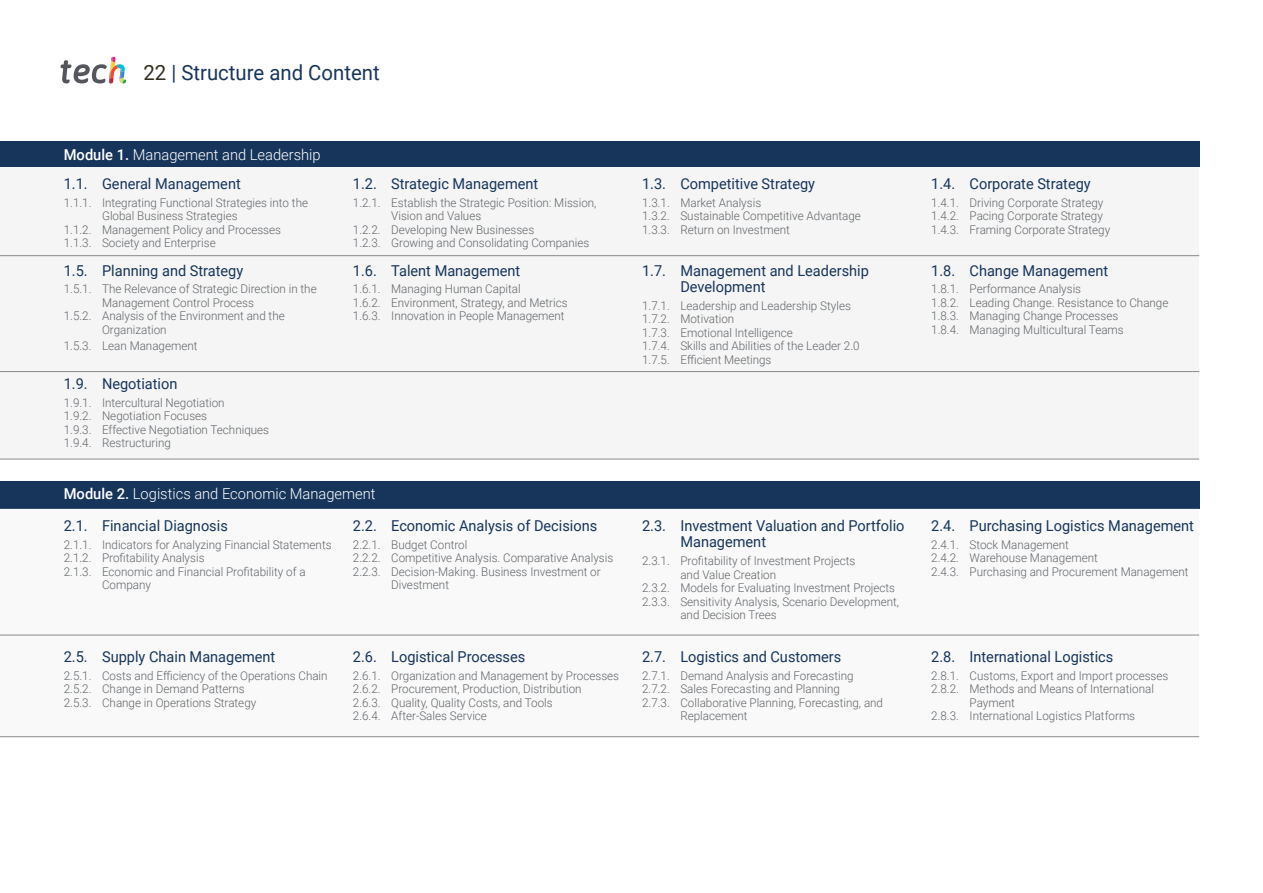
<style>
.page{position:relative;width:1263px;height:893px;background:#fff}
.page>*{position:absolute;margin:0;border:0;box-sizing:border-box;transform-origin:0 0}
.t1{font:21px "Roboto";color:#1a355c}
.t2{font:15px/16.5px "Roboto";color:#17355b}
.t3{font:300 15px "Roboto";color:#fff}
.t4{font:300 12px/13.5px "Roboto";color:#61646a}
.s1{color:#312e20}
.s2{font-weight:500}
</style>
<div class="page">
<svg style="left:61px;top:57px;width:65px;height:27px"></svg>
<div style="left:0;top:167px;width:1199px;height:292px;background:#f4f5f4"></div>
<div style="left:0;top:141px;width:1199px;height:26px;background:#17355b"></div>
<hr style="left:0;top:459px;width:1199px;height:1px;background:#878a8e">
<hr style="left:0;top:371px;width:1199px;height:1px;background:#878a8e">
<hr style="left:0;top:255px;width:1199px;height:1px;background:#878a8e">
<div style="left:0;top:481px;width:1199px;height:27px;background:#17355b"></div>
<div style="left:0;top:508px;width:1199px;height:228px;background:#f8f9f8"></div>
<hr style="left:0;top:736px;width:1199px;height:1px;background:#878a8e">
<hr style="left:0;top:635px;width:1199px;height:1px;background:#878a8e">
<h1 class="t1" style="left:144px;top:57px;width:238px"><span class="s1">22</span> | Structure and Content</h1>
<p class="t3" style="left:64px;top:144px;width:258px"><span class="s2">Module 1.</span> Management and Leadership</p>
<p class="t2" style="left:64px;top:175px;width:179px">1.1. General Management</p>
<p class="t4" style="left:64px;top:195px;width:246px">1.1.1. Integrating Functional Strategies into the</p>
<p class="t4" style="left:102px;top:209px;width:137px">Global Business Strategies</p>
<p class="t4" style="left:64px;top:222px;width:219px">1.1.2. Management Policy and Processes</p>
<p class="t4" style="left:64px;top:236px;width:153px">1.1.3. Society and Enterprise</p>
<p class="t2" style="left:64px;top:261px;width:181px">1.5. Planning and Strategy</p>
<p class="t4" style="left:64px;top:282px;width:254px">1.5.1. The Relevance of Strategic Direction in the</p>
<p class="t4" style="left:102px;top:295px;width:153px">Management Control Process</p>
<p class="t4" style="left:64px;top:309px;width:222px">1.5.2. Analysis of the Environment and the</p>
<p class="t4" style="left:102px;top:322px;width:66px">Organization</p>
<p class="t4" style="left:64px;top:339px;width:135px">1.5.3. Lean Management</p>
<p class="t2" style="left:64px;top:375px;width:115px">1.9. Negotiation</p>
<p class="t4" style="left:64px;top:395px;width:207px">1.9.1. Intercultural Negotiation<br>1.9.2. Negotiation Focuses<br>1.9.3. Effective Negotiation Techniques<br>1.9.4. Restructuring</p>
<p class="t2" style="left:353px;top:175px;width:187px">1.2. Strategic Management</p>
<p class="t4" style="left:353px;top:195px;width:245px">1.2.1. Establish the Strategic Position: Mission,</p>
<p class="t4" style="left:391px;top:209px;width:92px">Vision and Values</p>
<p class="t4" style="left:353px;top:222px;width:183px">1.2.2. Developing New Businesses</p>
<p class="t4" style="left:353px;top:236px;width:238px">1.2.3. Growing and Consolidating Companies</p>
<p class="t2" style="left:353px;top:261px;width:169px">1.6. Talent Management</p>
<p class="t4" style="left:353px;top:282px;width:216px">1.6.1. Managing Human Capital<br>1.6.2. Environment, Strategy, and Metrics<br>1.6.3. Innovation in People Management</p>
<p class="t3" style="left:64px;top:483px;width:313px"><span class="s2">Module 2.</span> Logistics and Economic Management</p>
<p class="t2" style="left:64px;top:517px;width:166px">2.1. Financial Diagnosis</p>
<p class="t4" style="left:64px;top:537px;width:269px">2.1.1. Indicators for Analyzing Financial Statements</p>
<p class="t4" style="left:64px;top:551px;width:142px">2.1.2. Profitability Analysis</p>
<p class="t4" style="left:64px;top:564px;width:243px">2.1.3. Economic and Financial Profitability of a</p>
<p class="t4" style="left:102px;top:578px;width:50px">Company</p>
<p class="t2" style="left:353px;top:517px;width:246px">2.2. Economic Analysis of Decisions</p>
<p class="t4" style="left:353px;top:537px;width:116px">2.2.1. Budget Control</p>
<p class="t4" style="left:353px;top:551px;width:262px">2.2.2. Competitive Analysis. Comparative Analysis</p>
<p class="t4" style="left:353px;top:564px;width:249px">2.2.3. Decision-Making. Business Investment or</p>
<p class="t4" style="left:391px;top:578px;width:59px">Divestment</p>
<p class="t2" style="left:64px;top:648px;width:213px">2.5. Supply Chain Management</p>
<p class="t4" style="left:64px;top:668px;width:265px">2.5.1. Costs and Efficiency of the Operations Chain<br>2.5.2. Change in Demand Patterns<br>2.5.3. Change in Operations Strategy</p>
<p class="t2" style="left:353px;top:648px;width:174px">2.6. Logistical Processes</p>
<p class="t4" style="left:353px;top:668px;width:268px">2.6.1. Organization and Management by Processes 2.6.2. Procurement, Production, Distribution<br>2.6.3. Quality, Quality Costs, and Tools<br>2.6.4. After-Sales Service</p>
<p class="t2" style="left:642px;top:175px;width:174px">1.3. Competitive Strategy</p>
<p class="t4" style="left:642px;top:195px;width:220px">1.3.1. Market Analysis<br>1.3.2. Sustainable Competitive Advantage<br>1.3.3. Return on Investment</p>
<p class="t2" style="left:680px;top:261px;width:190px;text-indent:-38px">1.7. Management and Leadership<br>Development</p>
<p class="t4" style="left:642px;top:298px;width:219px">1.7.1. Leadership and Leadership Styles<br>1.7.2. Motivation<br>1.7.3. Emotional Intelligence<br>1.7.4. Skills and Abilities of the Leader 2.0<br>1.7.5. Efficient Meetings</p>
<p class="t2" style="left:680px;top:517px;width:226px;text-indent:-38px">2.3. Investment Valuation and Portfolio<br>Management</p>
<p class="t4" style="left:642px;top:554px;width:215px">2.3.1. Profitability of Investment Projects</p>
<p class="t4" style="left:680px;top:567px;width:97px">and Value Creation</p>
<p class="t4" style="left:642px;top:581px;width:254px">2.3.2. Models for Evaluating Investment Projects</p>
<p class="t4" style="left:642px;top:594px;width:258px">2.3.3. Sensitivity Analysis, Scenario Development,</p>
<p class="t4" style="left:680px;top:608px;width:98px">and Decision Trees</p>
<p class="t2" style="left:642px;top:648px;width:201px">2.7. Logistics and Customers</p>
<p class="t4" style="left:642px;top:668px;width:213px">2.7.1. Demand Analysis and Forecasting</p>
<p class="t4" style="left:642px;top:682px;width:199px">2.7.2. Sales Forecasting and Planning</p>
<p class="t4" style="left:642px;top:695px;width:242px">2.7.3. Collaborative Planning, Forecasting, and</p>
<p class="t4" style="left:680px;top:709px;width:69px">Replacement</p>
<p class="t2" style="left:931px;top:175px;width:161px">1.4. Corporate Strategy</p>
<p class="t4" style="left:931px;top:195px;width:180px">1.4.1. Driving Corporate Strategy<br>1.4.2. Pacing Corporate Strategy<br>1.4.3. Framing Corporate Strategy</p>
<p class="t2" style="left:931px;top:261px;width:178px">1.8. Change Management</p>
<p class="t4" style="left:931px;top:282px;width:239px">1.8.1. Performance Analysis<br>1.8.2. Leading Change. Resistance to Change 1.8.3. Managing Change Processes<br>1.8.4. Managing Multicultural Teams</p>
<p class="t2" style="left:931px;top:517px;width:264px">2.4. Purchasing Logistics Management</p>
<p class="t4" style="left:931px;top:537px;width:259px">2.4.1. Stock Management<br>2.4.2. Warehouse Management<br>2.4.3. Purchasing and Procurement Management</p>
<p class="t2" style="left:931px;top:648px;width:183px">2.8. International Logistics</p>
<p class="t4" style="left:931px;top:668px;width:239px">2.8.1. Customs, Export and Import processes</p>
<p class="t4" style="left:931px;top:682px;width:224px">2.8.2. Methods and Means of International</p>
<p class="t4" style="left:969px;top:695px;width:47px">Payment</p>
<p class="t4" style="left:931px;top:709px;width:205px">2.8.3. International Logistics Platforms</p>
</div>
